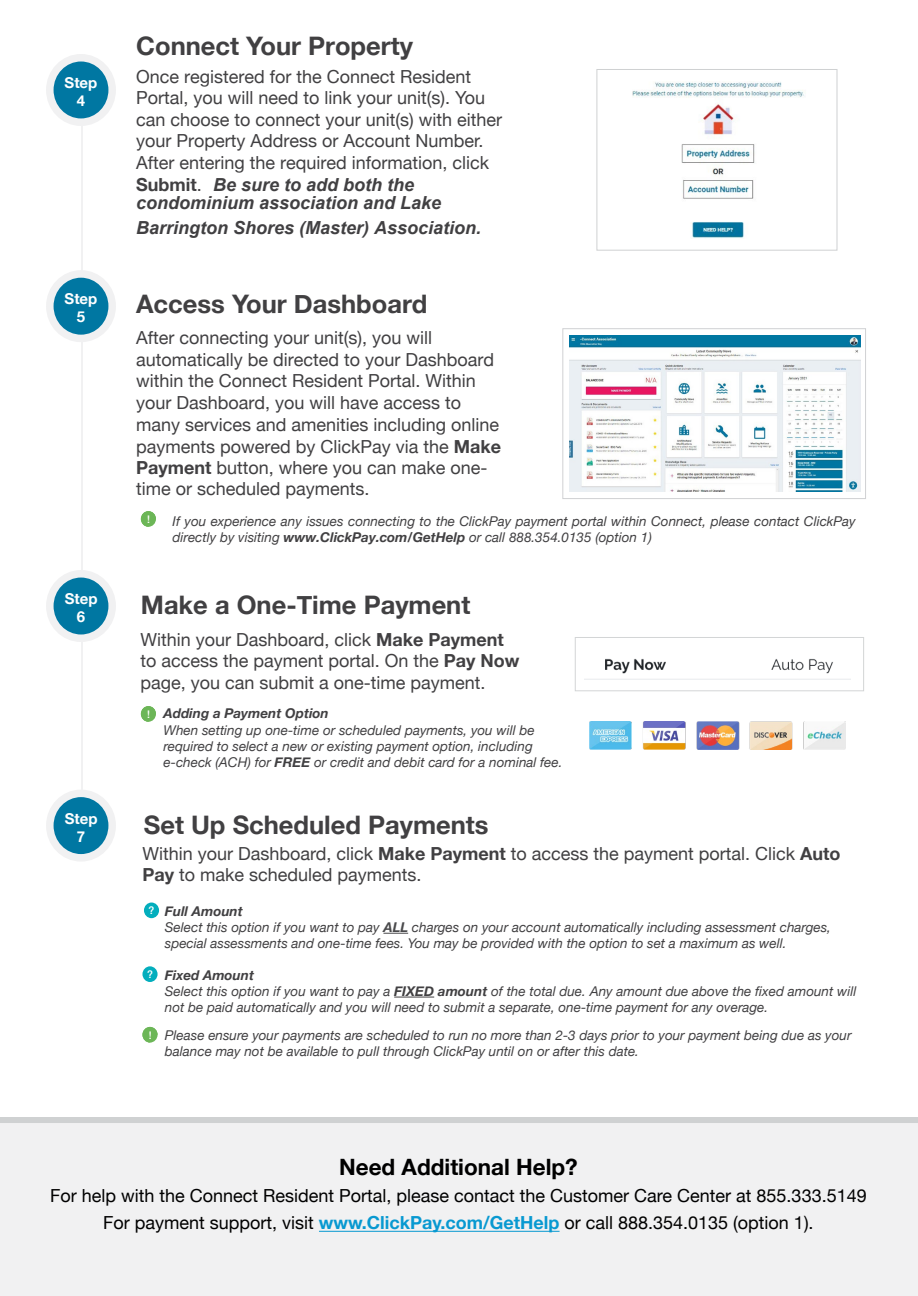
<style>
.page{position:relative;width:918px;height:1296px;background:#fff}
.page>*{position:absolute;margin:0;border:0;box-sizing:border-box;transform-origin:0 0}
.t1{font:700 25.5px "Helvetica Neue";color:#414042}
.t2{font:700 22.5px "Helvetica Neue";color:#000}
.t3{font:18px/21.6px "Helvetica Neue";color:#414042}
.t4{font:18px/27px "Helvetica Neue";color:#000;text-align:center}
.t5{font:italic 700 18px/18.3px "Arial";color:#414042}
.t6{font:700 15px/18px "Helvetica Neue";color:#fff;text-align:center}
.t7{font:italic 13.5px/16.2px "Helvetica Neue";color:#414042}
.t8{font:italic 700 13.5px "Helvetica Neue";color:#414042}
.t9{font:500 10.5px "Helvetica Neue";color:#fff}
.s1{font-family:"Helvetica Neue";font-style:normal}
.s2{font-family:"Helvetica Neue";font-weight:400;font-style:normal}
.s3{font-weight:700}
.s4{font-weight:500;font-style:normal;font-size:10.5px;color:#fff}
.s5{font-weight:700;color:#4a4a4c}
.s6{font-weight:700;color:#0899d1}
</style>
<div class="page">
<hr style="left:81px;top:119px;width:1px;height:707px;background:#f1f1f2">
<div style="left:0;top:1117px;width:918px;height:179px;background:#f1f1f2"></div>
<div style="left:50px;top:58px;width:62px;height:64px;background:#0077a2;border-radius:50%"></div>
<div style="left:46px;top:54px;width:70px;height:72px;border:8px solid #f1f1f2;border-radius:50%"></div>
<div style="left:50px;top:274px;width:62px;height:64px;background:#0077a2;border-radius:50%"></div>
<div style="left:46px;top:270px;width:70px;height:72px;border:8px solid #f1f1f2;border-radius:50%"></div>
<div style="left:50px;top:574px;width:62px;height:64px;background:#0077a2;border-radius:50%"></div>
<div style="left:46px;top:570px;width:70px;height:72px;border:8px solid #f1f1f2;border-radius:50%"></div>
<hr style="left:319px;top:1231px;width:241px;height:1px;background:#0899d1">
<svg style="left:141px;top:706px;width:15px;height:16px"></svg>
<hr style="left:394px;top:997px;width:40px;height:1px;background:#414042">
<div style="left:142px;top:966px;width:16px;height:16px;background:#03aebd;border-radius:50%"></div>
<div style="left:144px;top:903px;width:15px;height:15px;background:#03aebd;border-radius:50%"></div>
<svg style="left:383px;top:933px;width:25px;height:1px"></svg>
<svg style="left:142px;top:1027px;width:16px;height:16px"></svg>
<img style="left:569px;top:335px;width:291px;height:156px">
<div style="left:562px;top:328px;width:304px;height:171px;border:1px solid #d0d1d3"></div>
<div style="left:50px;top:793px;width:62px;height:65px;background:#0077a2;border-radius:50%"></div>
<div style="left:46px;top:790px;width:70px;height:72px;border:8px solid #f1f1f2;border-radius:50%"></div>
<img style="left:590px;top:722px;width:255px;height:28px">
<svg style="left:141px;top:511px;width:15px;height:16px"></svg>
<img style="left:632px;top:81px;width:172px;height:157px">
<div style="left:597px;top:69px;width:240px;height:182px;border:1px solid #cfd1d2"></div>
<img style="left:585px;top:658px;width:265px;height:22px">
<div style="left:575px;top:637px;width:289px;height:54px;border:1px solid #d3d5d6"></div>
<p class="t6" style="left:65px;top:74px;width:34px">Step<br>4</p>
<p class="t6" style="left:65px;top:290px;width:34px">Step<br>5</p>
<h1 class="t1" style="left:136px;top:26px;width:278px">Connect Your Property</h1>
<h3 class="t3" style="left:136px;top:66px;width:368px">Once registered for the Connect Resident Portal, you will need to link your unit(s). You can choose to connect your unit(s) with either your Property Address or Account Number.<br>After entering the required information, click</h3>
<h3 class="t5" style="left:136px;top:176px;width:307px"><span class="s1">Submit</span><span class="s2">.</span> Be sure to add both the condominium association and Lake</h3>
<h3 class="t5" style="left:136px;top:219px;width:347px">Barrington Shores (Master) Association.</h3>
<h1 class="t1" style="left:136px;top:284px;width:293px">Access Your Dashboard</h1>
<p class="t3" style="left:136px;top:328px;width:367px">After connecting your unit(s), you will automatically be directed to your Dashboard within the Connect Resident Portal. Within your Dashboard, you will have access to many services and amenities including online payments powered by ClickPay via the <span class="s3">Make Payment</span> button, where you can make one&shy;time or scheduled payments.</p>
<p class="t9" style="left:147px;top:511px;width:4px">!</p>
<p class="t7" style="left:173px;top:514px;width:685px">If you experience any issues connecting to the ClickPay payment portal within Connect, please contact ClickPay directly by visiting <span class="s3">www.ClickPay.com/GetHelp</span> or call 888.354.0135 (option 1)</p>
<p class="t6" style="left:65px;top:590px;width:34px">Step<br>6</p>
<h1 class="t1" style="left:141px;top:585px;width:331px">Make a One-Time Payment</h1>
<p class="t6" style="left:65px;top:810px;width:34px">Step<br>7</p>
<h3 class="t3" style="left:141px;top:630px;width:381px">Within your Dashboard, click <span class="s3">Make Payment </span>to access the payment portal. On the <span class="s3">Pay Now </span>page, you can submit a one-time payment.</h3>
<p class="t8" style="left:164px;top:703px;width:167px">Adding a Payment Option</p>
<p class="t7" style="left:164px;top:722px;width:400px">When setting up one-time or scheduled payments, you will be required to select a new or existing payment option, including e-check (ACH) for <span class="s3">FREE</span> or credit and debit card for a nominal fee.</p>
<p class="t9" style="left:147px;top:706px;width:4px">!</p>
<h1 class="t1" style="left:144px;top:805px;width:346px">Set Up Scheduled Payments</h1>
<h3 class="t3" style="left:142px;top:844px;width:700px">Within your Dashboard, click <span class="s3">Make Payment</span> to access the payment portal. Click <span class="s3">Auto<br>Pay</span> to make scheduled payments.</h3>
<p class="t7" style="left:165px;top:904px;width:668px;text-indent:-16px"><span class="s4">?</span> <span class="s3">Full Amount<br></span>Select this option if you want to pay <span class="s5">ALL</span> charges on your account automatically including assessment charges, special assessments and one-time fees. You may be provided with the option to set a maximum as well.</p>
<p class="t9" style="left:147px;top:966px;width:7px">?</p>
<p class="t9" style="left:149px;top:1027px;width:4px">!</p>
<p class="t7" style="left:165px;top:967px;width:693px"><span class="s3">Fixed Amount<br></span>Select this option if you want to pay a <span class="s3">FIXED amount</span> of the total due. Any amount due above the fixed amount will not be paid automatically and you will need to submit a separate, one-time payment for any overage.</p>
<p class="t7" style="left:165px;top:1028px;width:688px">Please ensure your payments are scheduled to run no more than 2-3 days prior to your payment being due as your balance may not be available to pull through ClickPay until on or after this date.</p>
<h2 class="t2" style="left:339px;top:1150px;width:240px">Need Additional Help?</h2>
<h3 class="t4" style="left:50px;top:1184px;width:818px">For help with the Connect Resident Portal, please contact the Customer Care Center at 855.333.5149<br>For payment support, visit <span class="s6">www.ClickPay.com/GetHelp</span> or call 888.354.0135 (option 1).</h3>
</div>
